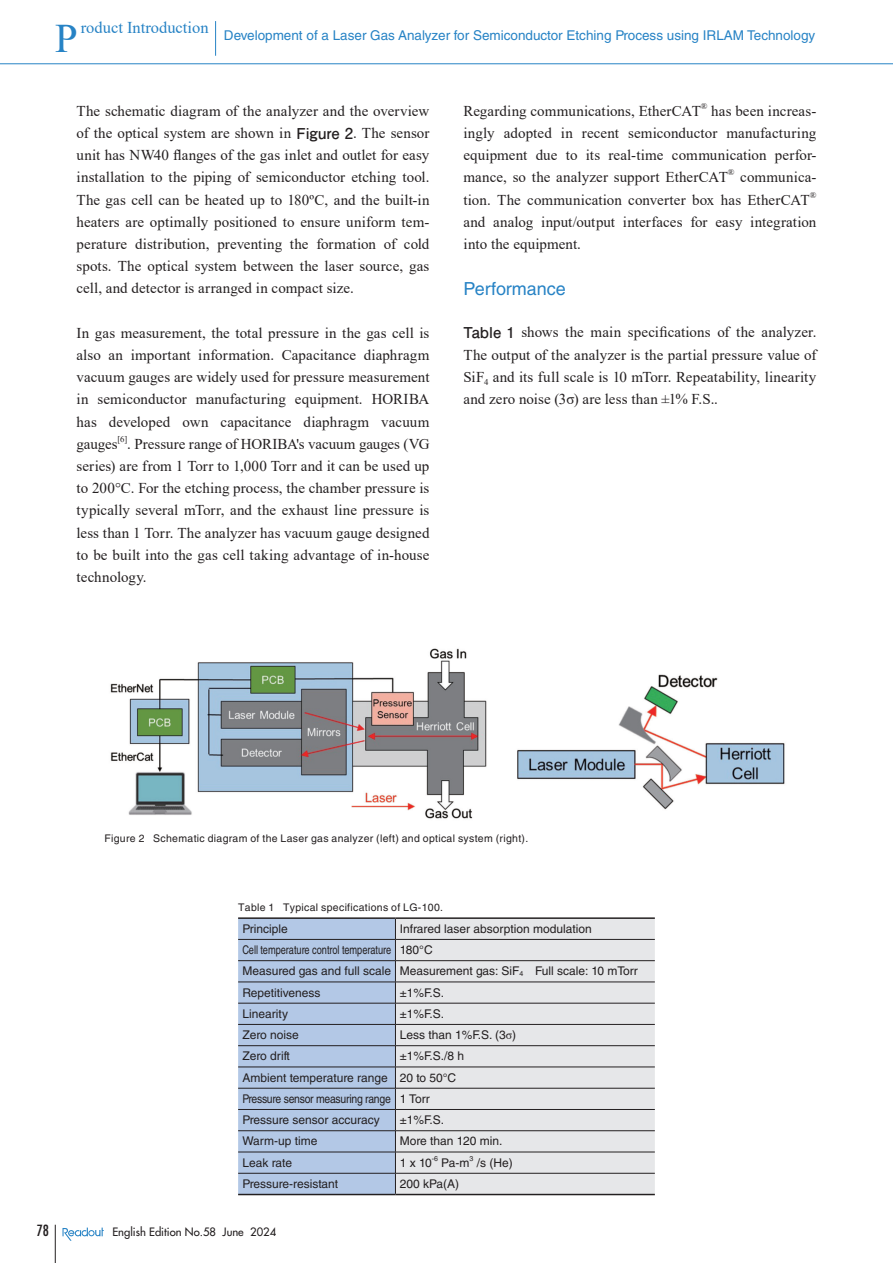
<style>
.page{position:relative;width:893px;height:1263px;background:#fff}
.page>*{position:absolute;margin:0;border:0;box-sizing:border-box;transform-origin:0 0}
.t1{font:40.5px "Times New Roman";color:#2783c5}
.t2{font:18px "Helvetica LT Std";letter-spacing:-.005em;color:#2783c5}
.t3{font:16.5px "Times New Roman";color:#2783c5}
.t4{font:15px/22.2px "Times New Roman";letter-spacing:.005em;color:#231f20;text-align:justify}
.t5{font:condensed 15px "Futura Std";color:#231f20}
.t6{font:13.5px "Helvetica LT Std";color:#2783c5}
.t7{font:12px/21.3px "Helvetica LT Std";color:#231f20}
.t8{font:500 11.25px "Futura Std";color:#231f20}
.t9{font:10.5px "Helvetica LT Std";letter-spacing:.03em;color:#231f20}
.t10{font:8.7px "Times New Roman";color:#231f20}
.t11{font:7.05px "Helvetica LT Std";color:#231f20}
.s1{font-family:"Futo Go B101 Pro";font-weight:700}
.s2{font-size:7.05px}
.s3{font-family:"Times New Roman"}
</style>
<div class="page">
<hr style="left:0;top:63px;width:893px;height:1px;background:#2783c5">
<hr style="left:55px;top:1225px;width:1px;height:38px;background:#231f20">
<svg style="left:63px;top:1227px;width:41px;height:14px"></svg>
<hr style="left:215px;top:21px;width:1px;height:35px;background:#2783c5">
<img style="left:110px;top:648px;width:675px;height:171px">
<div style="left:396px;top:919px;width:259px;height:275px;background:#e6e7e9"></div>
<hr style="left:395px;top:939px;width:260px;height:1px;background:#231f20">
<hr style="left:395px;top:960px;width:260px;height:1px;background:#231f20">
<hr style="left:395px;top:982px;width:260px;height:1px;background:#231f20">
<hr style="left:395px;top:1003px;width:260px;height:1px;background:#231f20">
<hr style="left:395px;top:1024px;width:260px;height:1px;background:#231f20">
<hr style="left:395px;top:1045px;width:260px;height:1px;background:#231f20">
<hr style="left:395px;top:1067px;width:260px;height:1px;background:#231f20">
<hr style="left:395px;top:1088px;width:260px;height:1px;background:#231f20">
<hr style="left:395px;top:1109px;width:260px;height:1px;background:#231f20">
<hr style="left:395px;top:1130px;width:260px;height:1px;background:#231f20">
<hr style="left:395px;top:1152px;width:260px;height:1px;background:#231f20">
<hr style="left:395px;top:1173px;width:260px;height:1px;background:#231f20">
<svg style="left:238px;top:919px;width:158px;height:275px;background:#acc0dd"></svg>
<hr style="left:238px;top:917px;width:157px;height:2px;background:#231f20">
<hr style="left:395px;top:917px;width:260px;height:2px;background:#231f20">
<hr style="left:238px;top:1194px;width:157px;height:1px;background:#231f20">
<hr style="left:395px;top:1194px;width:260px;height:1px;background:#231f20">
<h1 class="t1" style="left:55px;top:10px;width:24px">P</h1>
<p class="t3" style="left:81px;top:15px;width:129px">roduct Introduction</p>
<p class="t6" style="left:224px;top:28px;width:593px">Development of a Laser Gas Analyzer for Semiconductor Etching Process using IRLAM Technology</p>
<p class="t4" style="left:77px;top:99px;width:354px">The schematic diagram of the analyzer and the overview of the optical system are shown in <span class="s1">Figure 2</span>. The sensor unit has NW40 flanges of the gas inlet and outlet for easy installation to the piping of semiconductor etching tool.<br>The gas cell can be heated up to 180ºC, and the built-in heaters are optimally positioned to ensure uniform tem&shy;perature distribution, preventing the formation of cold spots. The optical system between the laser source, gas cell, and detector is arranged in compact size.</p>
<p class="t4" style="left:77px;top:321px;width:354px">In gas measurement, the total pressure in the gas cell is also an important information. Capacitance diaphragm vacuum gauges are widely used for pressure measurement in semiconductor manufacturing equipment. HORIBA has developed own capacitance diaphragm vacuum gauges</p>
<p class="t10" style="left:117px;top:433px;width:11px">[6]</p>
<p class="t4" style="left:77px;top:432px;width:354px;text-indent:51px">. Pressure range of HORIBA's vacuum gauges (VG series) are from 1 Torr to 1,000 Torr and it can be used up to 200°C. For the etching process, the chamber pressure is typically several mTorr, and the exhaust line pressure is less than 1 Torr. The analyzer has vacuum gauge designed to be built into the gas cell taking advantage of in-house technology.</p>
<p class="t4" style="left:463px;top:99px;width:239px">Regarding communications, EtherCAT</p>
<p class="t10" style="left:701px;top:100px;width:8px">®</p>
<p class="t4" style="left:463px;top:99px;width:354px;text-indent:248px">has been increas&shy;ingly adopted in recent semiconductor manufacturing equipment due to its real-time communication perfor&shy;mance, so the analyzer support EtherCAT</p>
<p class="t10" style="left:728px;top:166px;width:8px">®</p>
<p class="t4" style="left:463px;top:166px;width:354px;text-indent:277px">communica&shy;tion. The communication converter box has EtherCAT</p>
<p class="t10" style="left:810px;top:188px;width:8px">®</p>
<p class="t4" style="left:463px;top:210px;width:354px">and analog input/output interfaces for easy integration into the equipment.</p>
<p class="t2" style="left:463px;top:278px;width:104px">Performance</p>
<p class="t4" style="left:463px;top:320px;width:354px"><span class="s1">Table 1</span> shows the main specifications of the analyzer.<br>The output of the analyzer is the partial pressure value of SiF<sub>4</sub> and its full scale is 10 mTorr. Repeatability, linearity and zero noise (3σ) are less than ±1% F.S..</p>
<p class="t9" style="left:104px;top:832px;width:425px">Figure 2 Schematic diagram of the Laser gas analyzer (left) and optical system (right).</p>
<p class="t9" style="left:238px;top:901px;width:206px">Table 1 Typical specifications of LG-100.</p>
<p class="t7" style="left:242px;top:918px;width:47px">Principle</p>
<p class="t7" style="left:242px;top:918px;width:397px;text-indent:157px">Infrared laser absorption modulation<br>Cell temperature control temperature 180°C<br>Measured gas and full scale Measurement gas: SiF<span class="s2">4</span> Full scale: 10 mTorr Repetitiveness</p>
<p class="t7" style="left:400px;top:982px;width:46px">±1%F.S.</p>
<p class="t7" style="left:242px;top:1003px;width:47px">Linearity</p>
<p class="t7" style="left:400px;top:1003px;width:46px">±1%F.S.</p>
<p class="t7" style="left:242px;top:1024px;width:58px">Zero noise</p>
<p class="t7" style="left:400px;top:1024px;width:118px">Less than 1%F.S. (3<span class="s3">σ</span>)</p>
<p class="t7" style="left:242px;top:1045px;width:49px">Zero drift</p>
<p class="t7" style="left:242px;top:1045px;width:223px;text-indent:157px">±1%F.S./8 h<br>Ambient temperature range 20 to 50°C<br>Pressure sensor measuring range 1 Torr<br>Pressure sensor accuracy</p>
<p class="t7" style="left:400px;top:1109px;width:46px">±1%F.S.</p>
<p class="t7" style="left:242px;top:1130px;width:77px">Warm-up time</p>
<p class="t7" style="left:400px;top:1130px;width:104px">More than 120 min.</p>
<p class="t7" style="left:242px;top:1152px;width:51px">Leak rate</p>
<p class="t7" style="left:400px;top:1152px;width:34px">1 x 10</p>
<p class="t11" style="left:432px;top:1154px;width:8px">-6</p>
<p class="t7" style="left:441px;top:1152px;width:30px">Pa-m</p>
<p class="t11" style="left:469px;top:1154px;width:5px">3</p>
<p class="t7" style="left:477px;top:1152px;width:37px">/s (He)</p>
<p class="t7" style="left:242px;top:1173px;width:97px">Pressure-resistant</p>
<p class="t7" style="left:400px;top:1173px;width:61px">200 kPa(A)</p>
<p class="t5" style="left:37px;top:1222px;width:14px">78</p>
<p class="t8" style="left:112px;top:1225px;width:165px">English Edition No.58 June 2024</p>
</div>
